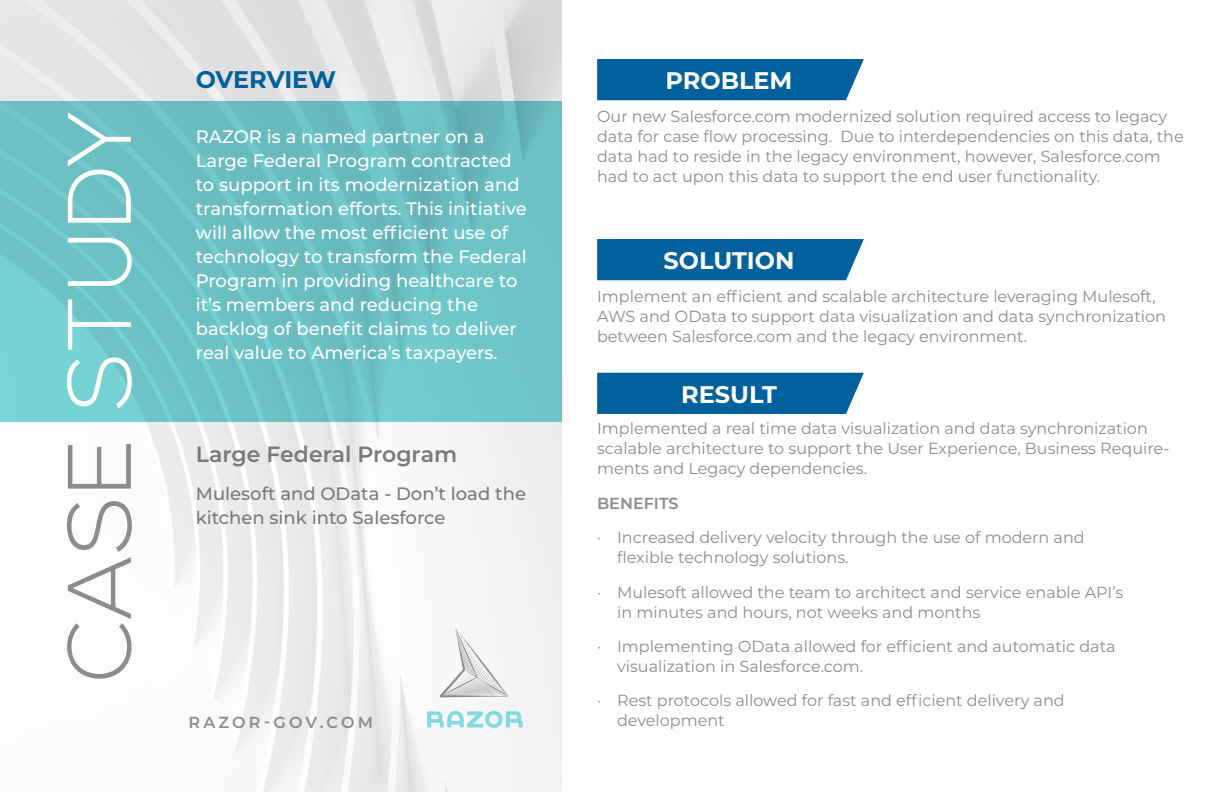
<style>
.page{position:relative;width:1224px;height:792px;background:#fff}
.page>*{position:absolute;margin:0;border:0;box-sizing:border-box;transform-origin:0 0}
.t1{font:300 90px "Nexa";letter-spacing:.025em;color:#fff}
.t2{font:700 24px "Montserrat";color:#fff}
.t3{font:700 24px "Montserrat";letter-spacing:-.01em;color:#00619c}
.t4{font:600 22px "Montserrat";color:#77797a}
.t5{font:500 18px/24px "Montserrat";color:#fff}
.t6{font:500 18px/24px "Montserrat";color:#77797a}
.t7{font:16px/20px "Montserrat";color:#8b8c8d}
.t8{font:600 16px "Montserrat";letter-spacing:.2em;color:#8b8c8d}
.t9{font:600 16px "Montserrat";color:#8b8c8d}
.s1{color:#8b8c8d}
</style>
<div class="page">
<div style="left:597px;top:59px;width:267px;height:41px;background:#00619c"></div>
<div style="left:597px;top:239px;width:267px;height:41px;background:#00619c"></div>
<div style="left:597px;top:373px;width:267px;height:41px;background:#00619c"></div>
<img style="left:0;top:0;width:562px;height:792px">
<svg style="left:0;top:101px;width:562px;height:321px;background:#6dc1c4"></svg>
<svg style="left:427px;top:711px;width:96px;height:17px"></svg>
<svg style="left:440px;top:627px;width:68px;height:70px"></svg>
<p class="t1" style="left:48px;top:681px;width:573px;rotate:-90deg"><span class="s1">CASE</span> STUDY</p>
<p class="t3" style="left:196px;top:62px;width:142px">OVERVIEW</p>
<p class="t5" style="left:196px;top:124px;width:333px">RAZOR is a named partner on a Large Federal Program contracted to support in its modernization and transformation efforts. This initiative will allow the most efficient use of technology to transform the Federal Program in providing healthcare to it’s members and reducing the backlog of benefit claims to deliver real value to America’s taxpayers.</p>
<p class="t4" style="left:196px;top:439px;width:263px">Large Federal Program</p>
<p class="t6" style="left:196px;top:481px;width:332px">Mulesoft and OData - Don’t load the kitchen sink into Salesforce</p>
<p class="t8" style="left:189px;top:711px;width:186px">RAZOR-GOV.COM</p>
<p class="t2" style="left:665px;top:64px;width:129px">PROBLEM</p>
<p class="t7" style="left:597px;top:106px;width:588px">Our new Salesforce.com modernized solution required access to legacy data for case flow processing. Due to interdependencies on this data, the data had to reside in the legacy environment, however, Salesforce.com had to act upon this data to support the end user functionality.</p>
<p class="t2" style="left:664px;top:244px;width:132px">SOLUTION</p>
<p class="t7" style="left:597px;top:285px;width:570px">Implement an efficient and scalable architecture leveraging Mulesoft,<br>AWS and OData to support data visualization and data synchronization between Salesforce.com and the legacy environment.</p>
<p class="t2" style="left:681px;top:377px;width:97px">RESULT</p>
<p class="t7" style="left:597px;top:418px;width:574px">Implemented a real time data visualization and data synchronization scalable architecture to support the User Experience, Business Require&shy;ments and Legacy dependencies.</p>
<p class="t9" style="left:597px;top:492px;width:83px">BENEFITS</p>
<p class="t7" style="left:617px;top:527px;width:469px;text-indent:-20px">· Increased delivery velocity through the use of modern and flexible technology solutions.</p>
<p class="t7" style="left:617px;top:581px;width:508px;text-indent:-20px">· Mulesoft allowed the team to architect and service enable API’s in minutes and hours, not weeks and months</p>
<p class="t7" style="left:617px;top:636px;width:500px;text-indent:-20px">· Implementing OData allowed for efficient and automatic data visualization in Salesforce.com.</p>
<p class="t7" style="left:617px;top:690px;width:449px;text-indent:-20px">· Rest protocols allowed for fast and efficient delivery and development</p>
</div>
